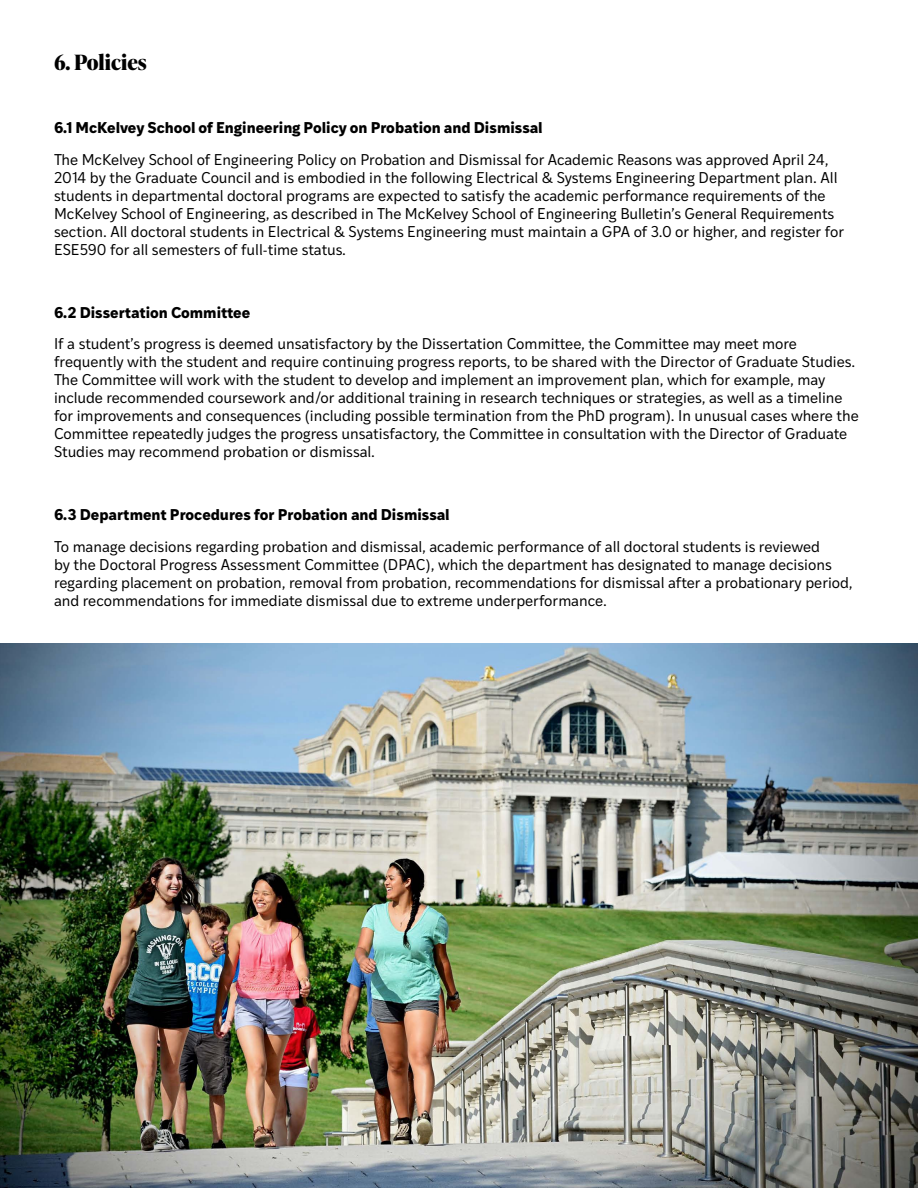
<style>
.page{position:relative;width:918px;height:1188px;background:#fff}
.page>*{position:absolute;margin:0;border:0;box-sizing:border-box;transform-origin:0 0}
.t1{font:700 21px "Ivy Presto Headline";color:#000}
.t2{font:15px/18px "Ivy Style Sans";color:#000}
.t3{font:700 15px "Ivy Style Sans";color:#000}
</style>
<div class="page">
<img style="left:0;top:644px;width:918px;height:544px">
<h1 class="t1" style="left:54px;top:47px;width:94px">6. Policies</h1>
<p class="t3" style="left:54px;top:115px;width:490px">6.1 McKelvey School of Engineering Policy on Probation and Dismissal</p>
<p class="t2" style="left:54px;top:150px;width:792px">The McKelvey School of Engineering Policy on Probation and Dismissal for Academic Reasons was approved April 24, 2014 by the Graduate Council and is embodied in the following Electrical &amp; Systems Engineering Department plan. All students in departmental doctoral programs are expected to satisfy the academic performance requirements of the McKelvey School of Engineering, as described in The McKelvey School of Engineering Bulletin’s General Requirements section. All doctoral students in Electrical &amp; Systems Engineering must maintain a GPA of 3.0 or higher, and register for ESE590 for all semesters of full-time status.</p>
<p class="t3" style="left:54px;top:300px;width:198px">6.2 Dissertation Committee</p>
<p class="t2" style="left:54px;top:334px;width:806px">If a student’s progress is deemed unsatisfactory by the Dissertation Committee, the Committee may meet more frequently with the student and require continuing progress reports, to be shared with the Director of Graduate Studies.<br>The Committee will work with the student to develop and implement an improvement plan, which for example, may include recommended coursework and/or additional training in research techniques or strategies, as well as a timeline for improvements and consequences (including possible termination from the PhD program). In unusual cases where the Committee repeatedly judges the progress unsatisfactory, the Committee in consultation with the Director of Graduate Studies may recommend probation or dismissal.</p>
<p class="t3" style="left:54px;top:502px;width:397px">6.3 Department Procedures for Probation and Dismissal</p>
<p class="t2" style="left:54px;top:537px;width:800px">To manage decisions regarding probation and dismissal, academic performance of all doctoral students is reviewed<br>by the Doctoral Progress Assessment Committee (DPAC), which the department has designated to manage decisions regarding placement on probation, removal from probation, recommendations for dismissal after a probationary period, and recommendations for immediate dismissal due to extreme underperformance.</p>
</div>
